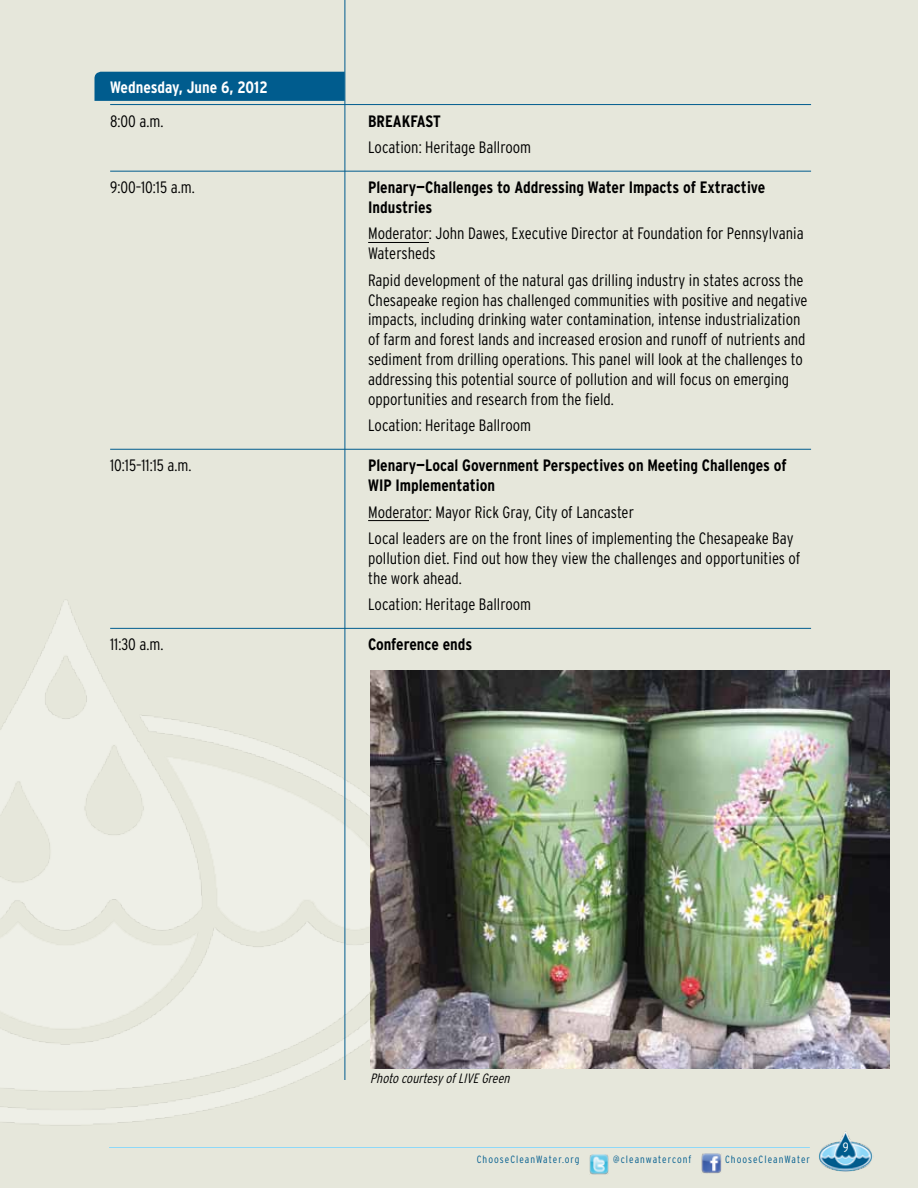
<style>
.page{position:relative;width:918px;height:1188px;background:#e6e7db}
.page>*{position:absolute;margin:0;border:0;box-sizing:border-box;transform-origin:0 0}
.t1{font:300 condensed 16.5px/19.8px "Interstate";color:#000}
.t2{font:700 condensed 16.5px/19.8px "Interstate";color:#000}
.t3{font:700 condensed 16.5px "Interstate";color:#fff}
.t4{font:italic 300 condensed 13.5px "Interstate";color:#000}
.t5{font:300 condensed 13.5px "Interstate";color:#fff}
.t6{font:300 condensed 10.5px "Interstate";letter-spacing:.1em;color:#005c8e}
</style>
<div class="page">
<img style="left:0;top:573px;width:467px;height:551px">
<img style="left:819px;top:1131px;width:55px;height:40px">
<div style="left:94px;top:72px;width:251px;height:29px;background:#005c8e"></div>
<hr style="left:109px;top:1147px;width:701px;height:1px;background:#8ed8f8">
<hr style="left:110px;top:104px;width:701px;height:1px;background:#005c8e">
<hr style="left:110px;top:171px;width:701px;height:1px;background:#005c8e">
<hr style="left:368px;top:242px;width:61px;height:1px;background:#000">
<hr style="left:110px;top:449px;width:701px;height:1px;background:#005c8e">
<hr style="left:368px;top:520px;width:61px;height:1px;background:#000">
<hr style="left:110px;top:628px;width:701px;height:1px;background:#005c8e">
<hr style="left:345px;top:0;width:1px;height:1080px;background:#005c8e">
<img style="left:370px;top:671px;width:519px;height:397px">
<p class="t3" style="left:110px;top:78px;width:159px">Wednesday, June 6, 2012</p>
<p class="t1" style="left:110px;top:111px;width:55px">8:00 a.m.</p>
<p class="t2" style="left:368px;top:111px;width:74px">Breakfast</p>
<p class="t1" style="left:368px;top:137px;width:165px">Location: Heritage Ballroom</p>
<p class="t1" style="left:110px;top:177px;width:86px">9:00–10:15 a.m.</p>
<p class="t2" style="left:368px;top:177px;width:399px">Plenary—Challenges to Addressing Water Impacts of Extractive<br>Industries</p>
<p class="t1" style="left:368px;top:224px;width:437px">Moderator: John Dawes, Executive Director at Foundation for Pennsylvania<br>Watersheds</p>
<p class="t1" style="left:368px;top:270px;width:441px">Rapid development of the natural gas drilling industry in states across the Chesapeake region has challenged communities with positive and negative impacts, including drinking water contamination, intense industrialization of farm and forest lands and increased erosion and runoff of nutrients and sediment from drilling operations. This panel will look at the challenges to addressing this potential source of pollution and will focus on emerging opportunities and research from the field.</p>
<p class="t1" style="left:368px;top:415px;width:165px">Location: Heritage Ballroom</p>
<p class="t1" style="left:110px;top:455px;width:83px">10:15–11:15 a.m.</p>
<p class="t2" style="left:368px;top:455px;width:420px">Plenary—Local Government Perspectives on Meeting Challenges of<br>WIP Implementation</p>
<p class="t1" style="left:368px;top:498px;width:427px;line-height:26.5px">Moderator: Mayor Rick Gray, City of Lancaster<br>Local leaders are on the front lines of implementing the Chesapeake Bay</p>
<p class="t1" style="left:368px;top:548px;width:434px">pollution diet. Find out how they view the challenges and opportunities of the work ahead.</p>
<p class="t1" style="left:368px;top:594px;width:165px">Location: Heritage Ballroom</p>
<p class="t1" style="left:110px;top:634px;width:55px">11:30 a.m.</p>
<p class="t2" style="left:368px;top:635px;width:106px">Conference ends</p>
<p class="t4" style="left:370px;top:1071px;width:144px">PhotocourtesyofLive Green</p>
<p class="t6" style="left:477px;top:1153px;width:104px">ChooseCleanWater.org</p>
<p class="t6" style="left:613px;top:1153px;width:80px">@cleanwaterconf</p>
<p class="t6" style="left:725px;top:1153px;width:86px">ChooseCleanWater</p>
<p class="t5" style="left:843px;top:1139px;width:12px">99</p>
</div>
